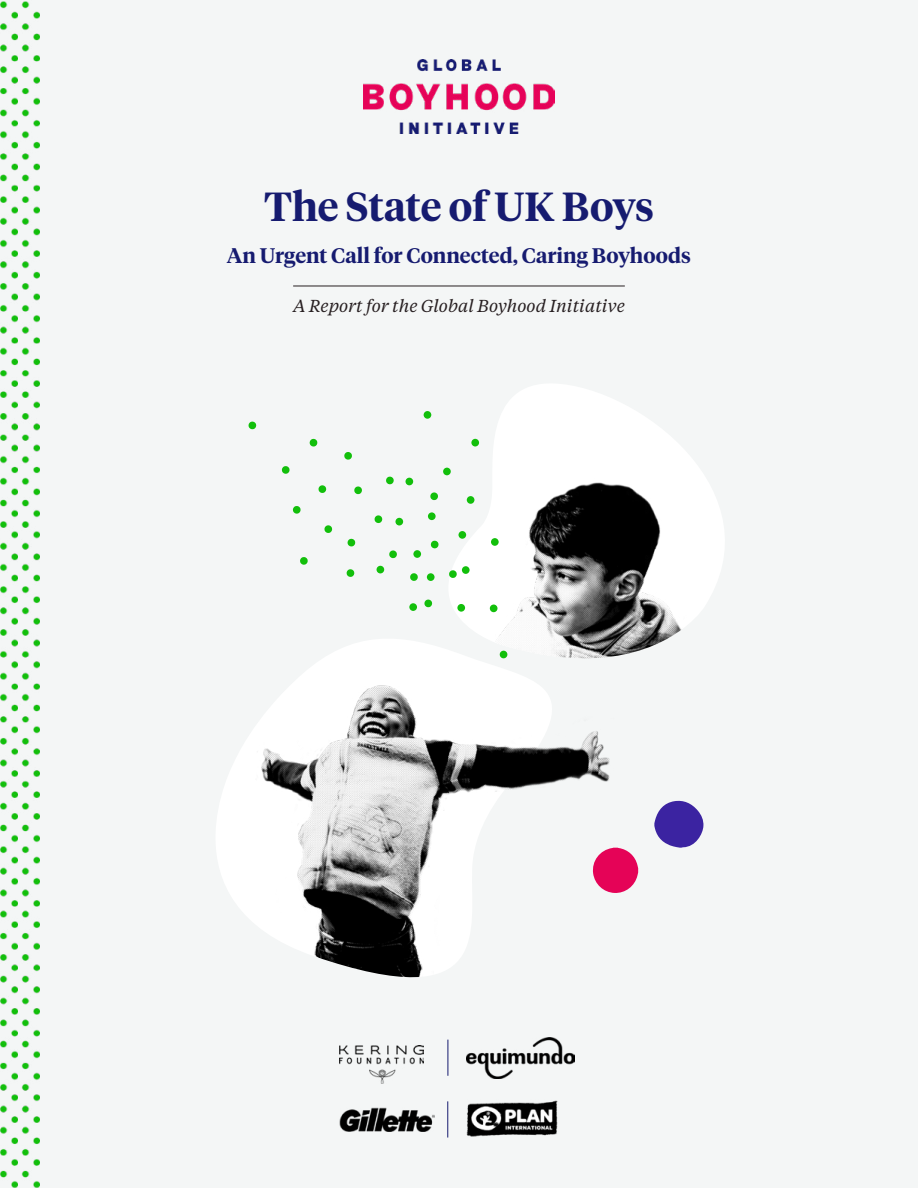
<style>
.page{position:relative;width:918px;height:1188px;background:#f4f6f6}
.page>*{position:absolute;margin:0;border:0;box-sizing:border-box;transform-origin:0 0}
.t1{font:600 40.5px "Tiempos Headline";color:#161b70}
.t2{font:600 21px "Tiempos Headline";color:#161b70}
.t3{font:italic 17.25px "Tiempos Text";color:#271f21}
</style>
<div class="page">
<img style="left:21px;top:1px;width:19px;height:1187px">
<img style="left:0;top:1px;width:18px;height:1187px">
<hr style="left:293px;top:286px;width:332px;height:1px;background:#271f21">
<img style="left:216px;top:639px;width:279px;height:339px">
<svg style="left:398px;top:384px;width:326px;height:306px"></svg>
<img style="left:447px;top:441px;width:240px;height:225px">
<svg style="left:592px;top:848px;width:46px;height:45px"></svg>
<svg style="left:654px;top:800px;width:50px;height:48px"></svg>
<img style="left:363px;top:59px;width:192px;height:75px">
<div style="left:427px;top:573px;width:8px;height:8px;background:#12bf0b;border-radius:50%"></div>
<div style="left:409px;top:603px;width:8px;height:8px;background:#12bf0b;border-radius:50%"></div>
<div style="left:377px;top:566px;width:7px;height:7px;background:#12bf0b;border-radius:50%"></div>
<div style="left:413px;top:550px;width:8px;height:8px;background:#12bf0b;border-radius:50%"></div>
<div style="left:395px;top:518px;width:8px;height:8px;background:#12bf0b;border-radius:50%"></div>
<div style="left:500px;top:651px;width:7px;height:7px;background:#12bf0b;border-radius:50%"></div>
<div style="left:462px;top:566px;width:8px;height:8px;background:#12bf0b;border-radius:50%"></div>
<div style="left:491px;top:538px;width:8px;height:8px;background:#12bf0b;border-radius:50%"></div>
<div style="left:457px;top:604px;width:8px;height:8px;background:#12bf0b;border-radius:50%"></div>
<div style="left:490px;top:604px;width:8px;height:8px;background:#12bf0b;border-radius:50%"></div>
<div style="left:458px;top:531px;width:8px;height:8px;background:#12bf0b;border-radius:50%"></div>
<div style="left:443px;top:468px;width:8px;height:7px;background:#12bf0b;border-radius:50%"></div>
<div style="left:424px;top:411px;width:7px;height:8px;background:#12bf0b;border-radius:50%"></div>
<div style="left:428px;top:512px;width:8px;height:8px;background:#12bf0b;border-radius:50%"></div>
<div style="left:405px;top:478px;width:8px;height:7px;background:#12bf0b;border-radius:50%"></div>
<div style="left:467px;top:496px;width:8px;height:8px;background:#12bf0b;border-radius:50%"></div>
<div style="left:471px;top:439px;width:8px;height:8px;background:#12bf0b;border-radius:50%"></div>
<svg style="left:347px;top:538px;width:9px;height:9px"></svg>
<svg style="left:346px;top:569px;width:9px;height:8px"></svg>
<svg style="left:300px;top:557px;width:8px;height:8px"></svg>
<svg style="left:324px;top:525px;width:9px;height:8px"></svg>
<svg style="left:292px;top:506px;width:9px;height:8px"></svg>
<svg style="left:410px;top:573px;width:8px;height:8px"></svg>
<svg style="left:424px;top:599px;width:9px;height:9px"></svg>
<svg style="left:449px;top:570px;width:8px;height:9px"></svg>
<svg style="left:374px;top:515px;width:9px;height:8px"></svg>
<svg style="left:386px;top:476px;width:8px;height:9px"></svg>
<svg style="left:389px;top:550px;width:8px;height:9px"></svg>
<svg style="left:430px;top:540px;width:9px;height:9px"></svg>
<svg style="left:430px;top:492px;width:9px;height:9px"></svg>
<svg style="left:354px;top:486px;width:8px;height:9px"></svg>
<svg style="left:309px;top:438px;width:9px;height:9px"></svg>
<svg style="left:248px;top:421px;width:9px;height:9px"></svg>
<svg style="left:318px;top:485px;width:9px;height:8px"></svg>
<svg style="left:281px;top:466px;width:9px;height:8px"></svg>
<svg style="left:344px;top:452px;width:8px;height:8px"></svg>
<img style="left:448px;top:688px;width:190px;height:113px">
<img style="left:467px;top:1037px;width:108px;height:41px">
<hr style="left:448px;top:1040px;width:1px;height:36px;background:#161b70">
<img style="left:339px;top:1046px;width:85px;height:38px">
<hr style="left:448px;top:1101px;width:1px;height:37px;background:#161b70">
<img style="left:466px;top:1100px;width:92px;height:37px">
<img style="left:339px;top:1108px;width:96px;height:23px">
<h1 class="t1" style="left:264px;top:179px;width:391px">The State of UK Boys</h1>
<p class="t2" style="left:227px;top:241px;width:466px">An Urgent Call for Connected, Caring Boyhoods</p>
<p class="t3" style="left:293px;top:294px;width:333px">A Report for the Global Boyhood Initiative</p>
</div>
